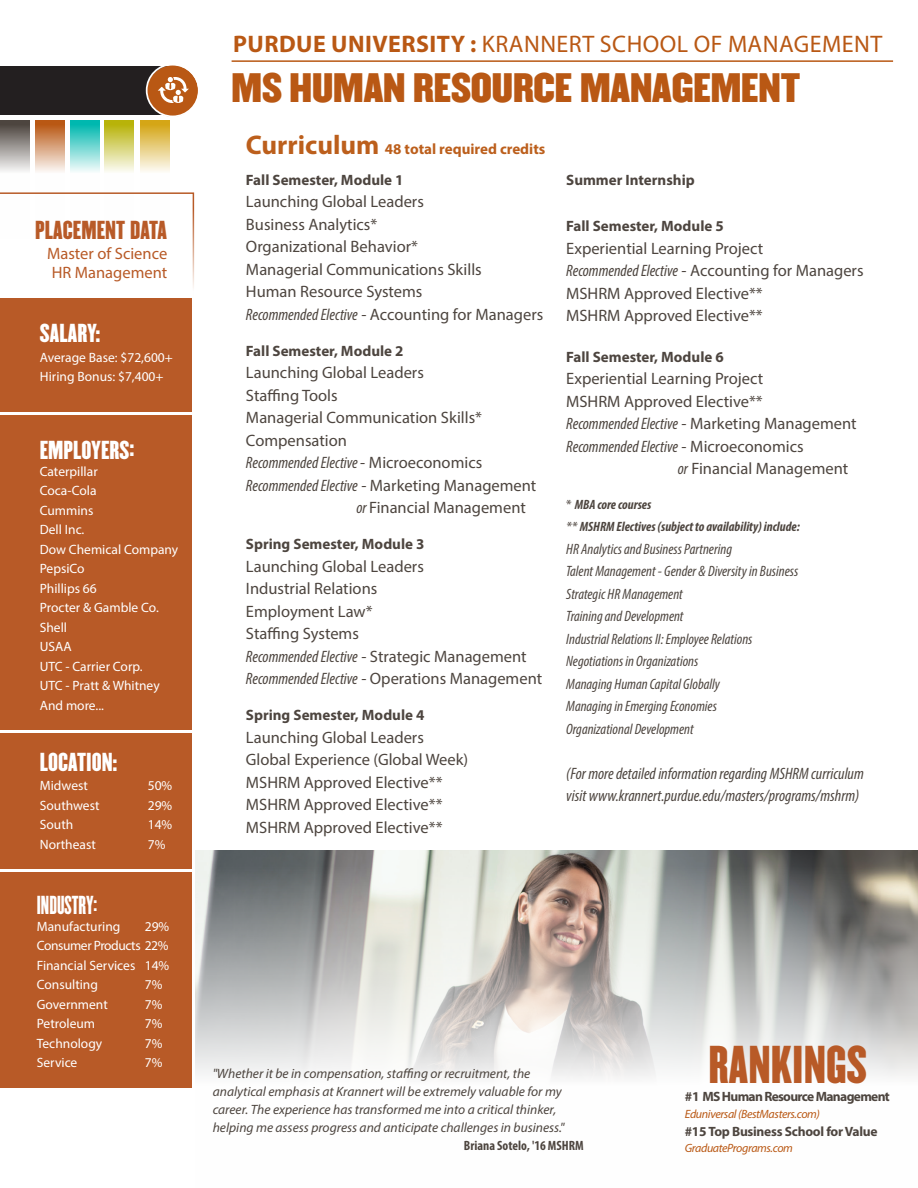
<style>
.page{position:relative;width:918px;height:1188px;background:#fff}
.page>*{position:absolute;margin:0;border:0;box-sizing:border-box;transform-origin:0 0}
.t1{font:46.5px "Champion Liteweight";color:#b85a27}
.t2{font:36px "Champion Middleweight";letter-spacing:-.005em;color:#b95814}
.t3{font:24px "Myriad Pro";letter-spacing:.02em;color:#b95814}
.t4{font:22.8px "Champion Liteweight";color:#fff}
.t5{font:22.8px "Champion Liteweight";color:#b85a27}
.t6{font:22.8px "Champion Featherweight";color:#fff}
.t7{font:16.5px/22.5px "Myriad Pro";color:#4d453f}
.t8{font:italic condensed 16.5px/22.5px "Myriad Pro";color:#4d453f}
.t9{font:16.5px/19.5px "Myriad Pro";color:#b85a27}
.t10{font:italic condensed 15px/22.5px "Myriad Pro";color:#4d453f}
.t11{font:700 15px "Myriad Pro";color:#4d453f}
.t12{font:700 15px/30.6px "Myriad Pro";color:#bc5f1c}
.t13{font:13.5px/19.5px "Myriad Pro";color:#fff}
.t14{font:italic 13.5px/18px "Myriad Pro";color:#4d453f}
.t15{font:italic 700 condensed 13.5px/22.5px "Myriad Pro";color:#4d453f}
.t16{font:700 13.5px "Myriad Pro";letter-spacing:-.02em;color:#4d453f}
.t17{font:700 13.5px "Myriad Pro";letter-spacing:-.05em;color:#4d453f}
.t18{font:700 condensed 13.5px "Myriad Pro";color:#4d453f}
.t19{font:italic 12px "Myriad Pro";letter-spacing:-.03em;color:#b95814}
.s1{font-weight:700}
.s2{font-size:27px}
.s3{color:#4d453f}
.s4{font-style:italic;font-stretch:condensed}
.s5{font-style:normal;font-stretch:normal}
.s6{font-weight:400;font-style:normal;font-stretch:normal}
.s7{font-weight:400;font-stretch:normal}
</style>
<div class="page">
<hr style="left:232px;top:60px;width:661px;height:2px;background:#b95814">
<div style="left:0;top:66px;width:169px;height:48px;background:#231f20"></div>
<svg style="left:146px;top:65px;width:52px;height:52px"></svg>
<svg style="left:35px;top:121px;width:30px;height:51px;background:#d7a27c"></svg>
<svg style="left:0;top:121px;width:30px;height:50px"></svg>
<svg style="left:70px;top:121px;width:29px;height:51px"></svg>
<svg style="left:104px;top:121px;width:30px;height:51px;background:#d7d476"></svg>
<svg style="left:140px;top:121px;width:29px;height:51px"></svg>
<svg style="left:0;top:192px;width:194px;height:116px"></svg>
<div style="left:0;top:733px;width:191px;height:135px;background:#b85a27"></div>
<div style="left:0;top:299px;width:191px;height:113px;background:#b85a27"></div>
<div style="left:0;top:415px;width:191px;height:314px;background:#b85a27"></div>
<div style="left:0;top:872px;width:191px;height:216px;background:#b85a27"></div>
<img style="left:196px;top:851px;width:722px;height:227px">
<h3 class="t5" style="left:35px;top:212px;width:134px">PLACEMENT DATA</h3>
<p class="t9" style="left:47px;top:243px;width:122px">Master of Science<br>HR Management</p>
<h3 class="t4" style="left:40px;top:315px;width:62px">SALARY:</h3>
<p class="t13" style="left:40px;top:348px;width:135px">Average Base: $72,600+<br>Hiring Bonus: $7,400+</p>
<h3 class="t4" style="left:40px;top:431px;width:96px">EMPLOYERS:</h3>
<p class="t13" style="left:40px;top:461px;width:140px">Caterpillar<br>Coca-Cola<br>Cummins<br>Dell Inc.<br>Dow Chemical Company<br>PepsiCo<br>Phillips 66<br>Procter &amp; Gamble Co.<br>Shell<br>USAA<br>UTC - Carrier Corp.<br>UTC - Pratt &amp; Whitney<br>And more...</p>
<h3 class="t4" style="left:40px;top:743px;width:79px">LOCATION:</h3>
<p class="t13" style="left:40px;top:776px;width:50px">Midwest</p>
<p class="t13" style="left:148px;top:776px;width:26px">50%</p>
<p class="t13" style="left:40px;top:795px;width:61px">Southwest</p>
<p class="t13" style="left:148px;top:795px;width:26px">29%</p>
<p class="t13" style="left:40px;top:815px;width:35px">South</p>
<p class="t13" style="left:148px;top:815px;width:26px">14%</p>
<p class="t13" style="left:40px;top:834px;width:58px">Northeast</p>
<p class="t13" style="left:148px;top:834px;width:19px">7%</p>
<h3 class="t6" style="left:37px;top:889px;width:62px">INDUSTRY:</h3>
<p class="t13" style="left:37px;top:916px;width:85px">Manufacturing</p>
<p class="t13" style="left:37px;top:916px;width:134px;text-align:justify;text-indent:108px">29% Consumer Products 22% Financial Services 14% Consulting</p>
<p class="t13" style="left:145px;top:975px;width:19px">7%</p>
<p class="t13" style="left:37px;top:994px;width:73px">Government</p>
<p class="t13" style="left:145px;top:994px;width:19px">7%</p>
<p class="t13" style="left:37px;top:1014px;width:60px">Petroleum</p>
<p class="t13" style="left:145px;top:1014px;width:19px">7%</p>
<p class="t13" style="left:37px;top:1033px;width:67px">Technology</p>
<p class="t13" style="left:145px;top:1033px;width:19px">7%</p>
<p class="t13" style="left:37px;top:1053px;width:42px">Service</p>
<p class="t13" style="left:145px;top:1053px;width:19px">7%</p>
<h3 class="t3" style="left:233px;top:30px;width:651px"><span class="s1">PURDUE UNIVERSITY :</span> KRANNERT SCHOOL OF MANAGEMENT</h3>
<h2 class="t2" style="left:232px;top:58px;width:570px">MS HUMAN RESOURCE MANAGEMENT</h2>
<p class="t12" style="left:246px;top:134px;width:301px"><span class="s2">Curriculum</span> 48 total required credits<br><span class="s3">Fall Semester, Module 1</span></p>
<p class="t7" style="left:246px;top:190px;width:299px">Launching Global Leaders<br>Business Analytics*<br>Organizational Behavior*<br>Managerial Communications Skills<br>Human Resource Systems<br><span class="s4">Recommended Elective</span> - Accounting for Managers</p>
<p class="t11" style="left:246px;top:341px;width:159px">Fall Semester, Module 2</p>
<p class="t7" style="left:246px;top:361px;width:179px">Launching Global Leaders</p>
<p class="t7" style="left:246px;top:384px;width:93px">Staffing Tools</p>
<p class="t7" style="left:246px;top:406px;width:238px">Managerial Communication Skills*</p>
<p class="t7" style="left:246px;top:429px;width:102px">Compensation</p>
<p class="t8" style="left:246px;top:452px;width:238px">Recommended Elective <span class="s5">- Microeconomics</span></p>
<p class="t7" style="left:246px;top:474px;width:292px"><span class="s4">Recommended Elective</span> - Marketing Management</p>
<p class="t7" style="left:356px;top:496px;width:171px"><span class="s4">or</span> Financial Management</p>
<p class="t11" style="left:246px;top:535px;width:180px">Spring Semester, Module 3</p>
<p class="t7" style="left:246px;top:555px;width:298px">Launching Global Leaders<br>Industrial Relations<br>Employment Law*<br>Staffing Systems<br><span class="s4">Recommended Elective</span> - Strategic Management<br><span class="s4">Recommended Elective</span> - Operations Management</p>
<p class="t11" style="left:246px;top:706px;width:180px">Spring Semester, Module 4</p>
<p class="t7" style="left:246px;top:726px;width:224px">Launching Global Leaders<br>Global Experience (Global Week)<br>MSHRM Approved Elective**<br>MSHRM Approved Elective**<br>MSHRM Approved Elective**</p>
<p class="t11" style="left:566px;top:170px;width:130px">Summer Internship</p>
<p class="t11" style="left:566px;top:217px;width:159px">Fall Semester, Module 5</p>
<p class="t7" style="left:566px;top:237px;width:299px">Experiential Learning Project<br><span class="s4">Recommended Elective</span> - Accounting for Managers MSHRM Approved Elective**<br>MSHRM Approved Elective**</p>
<p class="t11" style="left:566px;top:347px;width:159px">Fall Semester, Module 6</p>
<p class="t7" style="left:566px;top:367px;width:199px">Experiential Learning Project</p>
<p class="t7" style="left:566px;top:390px;width:198px">MSHRM Approved Elective**</p>
<p class="t7" style="left:566px;top:412px;width:292px"><span class="s4">Recommended Elective</span> - Marketing Management</p>
<p class="t8" style="left:566px;top:435px;width:239px">Recommended Elective <span class="s5">- Microeconomics</span></p>
<p class="t7" style="left:678px;top:457px;width:172px"><span class="s4">or</span> Financial Management</p>
<p class="t15" style="left:566px;top:493px;width:235px"><span class="s6">*</span> MBA core courses<br><span class="s7">**</span> MSHRM Electives (subject to availability) include:</p>
<p class="t10" style="left:566px;top:538px;width:233px">HR Analytics and Business Partnering<br>Talent Management - Gender &amp; Diversity in Business Strategic HR Management<br>Training and Development<br>Industrial Relations II: Employee Relations Negotiations in Organizations<br>Managing Human Capital Globally<br>Managing in Emerging Economies<br>Organizational Development</p>
<p class="t8" style="left:566px;top:762px;width:299px">(For more detailed information regarding MSHRM curriculum visit www.krannert.purdue.edu/masters/programs/mshrm)</p>
<p class="t14" style="left:213px;top:1065px;width:353px">"Whether it be in compensation, staffing or recruitment, the analytical emphasis at Krannert will be extremely valuable for my career. The experience has transformed me into a critical thinker, helping me assess progress and anticipate challenges in business."</p>
<p class="t18" style="left:464px;top:1137px;width:121px">Briana Sotelo, '16 MSHRM</p>
<h1 class="t1" style="left:708px;top:1026px;width:160px">RANKINGS</h1>
<p class="t17" style="left:685px;top:1088px;width:207px">#1 MS Human Resource Management</p>
<p class="t19" style="left:685px;top:1106px;width:137px">Eduniversal (BestMasters.com)</p>
<p class="t16" style="left:685px;top:1123px;width:194px">#15 Top Business School for Value</p>
<p class="t19" style="left:685px;top:1141px;width:110px">GraduatePrograms.com</p>
</div>
